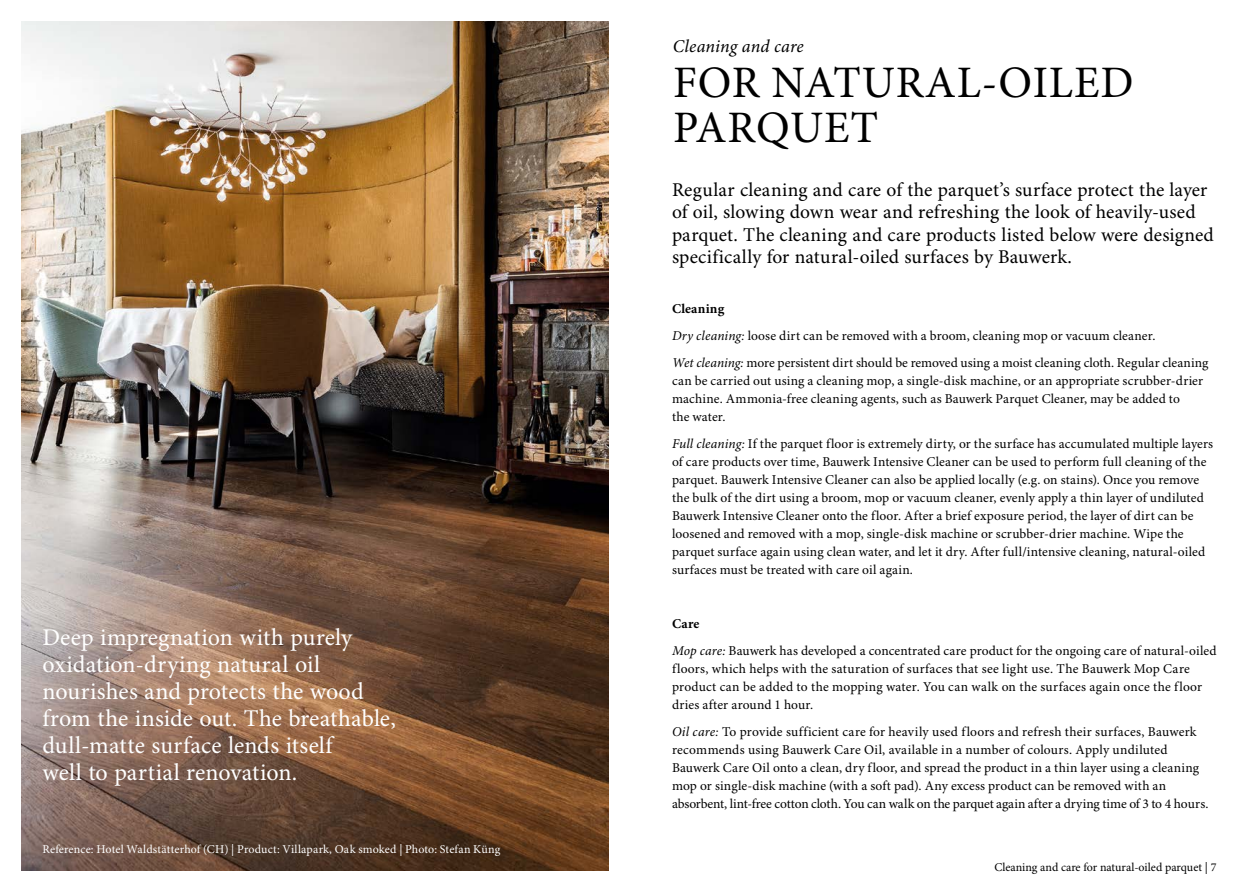
<style>
.page{position:relative;width:1259px;height:893px;background:#fff}
.page>*{position:absolute;margin:0;border:0;box-sizing:border-box;transform-origin:0 0}
.t1{font:45px/45px "Minion Pro";letter-spacing:.02em;color:#000}
.t2{font:24px/27px "Minion Pro";letter-spacing:.005em;color:#fff}
.t3{font:19.5px/22.5px "Minion Pro";letter-spacing:.005em;color:#000}
.t4{font:italic 18px "Minion Pro";letter-spacing:.005em;color:#000}
.t5{font:13.5px/18px "Minion Pro";letter-spacing:.01em;color:#000}
.t6{font:12px "Minion Pro";letter-spacing:.01em;color:#fff}
.t7{font:12px "Minion Pro";color:#000}
.s1{font-weight:700}
.s2{font-style:italic}
</style>
<div class="page">
<img style="left:21px;top:21px;width:587px;height:850px">
<h2 class="t2" style="left:43px;top:625px;width:355px">Deep impregnation with purely oxidation-drying natural oil nourishes and protects the wood from the inside out. The breathable, dull-matte surface lends itself<br>well to partial renovation.</h2>
<p class="t6" style="left:43px;top:842px;width:459px">Reference: Hotel Waldstätterhof (CH) | Product: Villapark, Oak smoked | Photo: Stefan Küng</p>
<h3 class="t4" style="left:673px;top:35px;width:132px">Cleaning and care</h3>
<h1 class="t1" style="left:673px;top:61px;width:462px">FOR NATURAL-OILED<br>PARQUET</h1>
<p class="t3" style="left:672px;top:179px;width:543px">Regular cleaning and care of the parquet’s surface protect the layer of oil, slowing down wear and refreshing the look of heavily-used parquet. The cleaning and care products listed below were designed specifically for natural-oiled surfaces by Bauwerk.</p>
<p class="t5" style="left:672px;top:295px;width:538px;line-height:27px"><span class="s1">Cleaning<br></span><span class="s2">Dry cleaning:</span> loose dirt can be removed with a broom, cleaning mop or vacuum cleaner.<br><span class="s2">Wet cleaning:</span> more persistent dirt should be removed using a moist cleaning cloth. Regular cleaning</p>
<p class="t5" style="left:672px;top:372px;width:532px">can be carried out using a cleaning mop, a single-disk machine, or an appropriate scrubber-drier machine. Ammonia-free cleaning agents, such as Bauwerk Parquet Cleaner, may be added to<br>the water.</p>
<p class="t5" style="left:672px;top:435px;width:542px"><span class="s2">Full cleaning:</span> If the parquet floor is extremely dirty, or the surface has accumulated multiple layers of care products over time, Bauwerk Intensive Cleaner can be used to perform full cleaning of the parquet. Bauwerk Intensive Cleaner can also be applied locally (e.g. on stains). Once you remove the bulk of the dirt using a broom, mop or vacuum cleaner, evenly apply a thin layer of undiluted Bauwerk Intensive Cleaner onto the floor. After a brief exposure period, the layer of dirt can be loosened and removed with a mop, single-disk machine or scrubber-drier machine. Wipe the parquet surface again using clean water, and let it dry. After full/intensive cleaning, natural-oiled surfaces must be treated with care oil again.</p>
<p class="t5" style="left:672px;top:610px;width:546px;line-height:27px"><span class="s1">Care<br></span><span class="s2">Mop care:</span> Bauwerk has developed a concentrated care product for the ongoing care of natural-oiled</p>
<p class="t5" style="left:672px;top:660px;width:531px">floors, which helps with the saturation of surfaces that see light use. The Bauwerk Mop Care product can be added to the mopping water. You can walk on the surfaces again once the floor dries after around 1 hour.</p>
<p class="t5" style="left:672px;top:723px;width:538px"><span class="s2">Oil care:</span> To provide sufficient care for heavily used floors and refresh their surfaces, Bauwerk recommends using Bauwerk Care Oil, available in a number of colours. Apply undiluted Bauwerk Care Oil onto a clean, dry floor, and spread the product in a thin layer using a cleaning mop or single-disk machine (with a soft pad). Any excess product can be removed with an absorbent, lint-free cotton cloth. You can walk on the parquet again after a drying time of 3 to 4 hours.</p>
<p class="t7" style="left:994px;top:860px;width:224px">Cleaning and care for natural-oiled parquet | 7</p>
</div>
